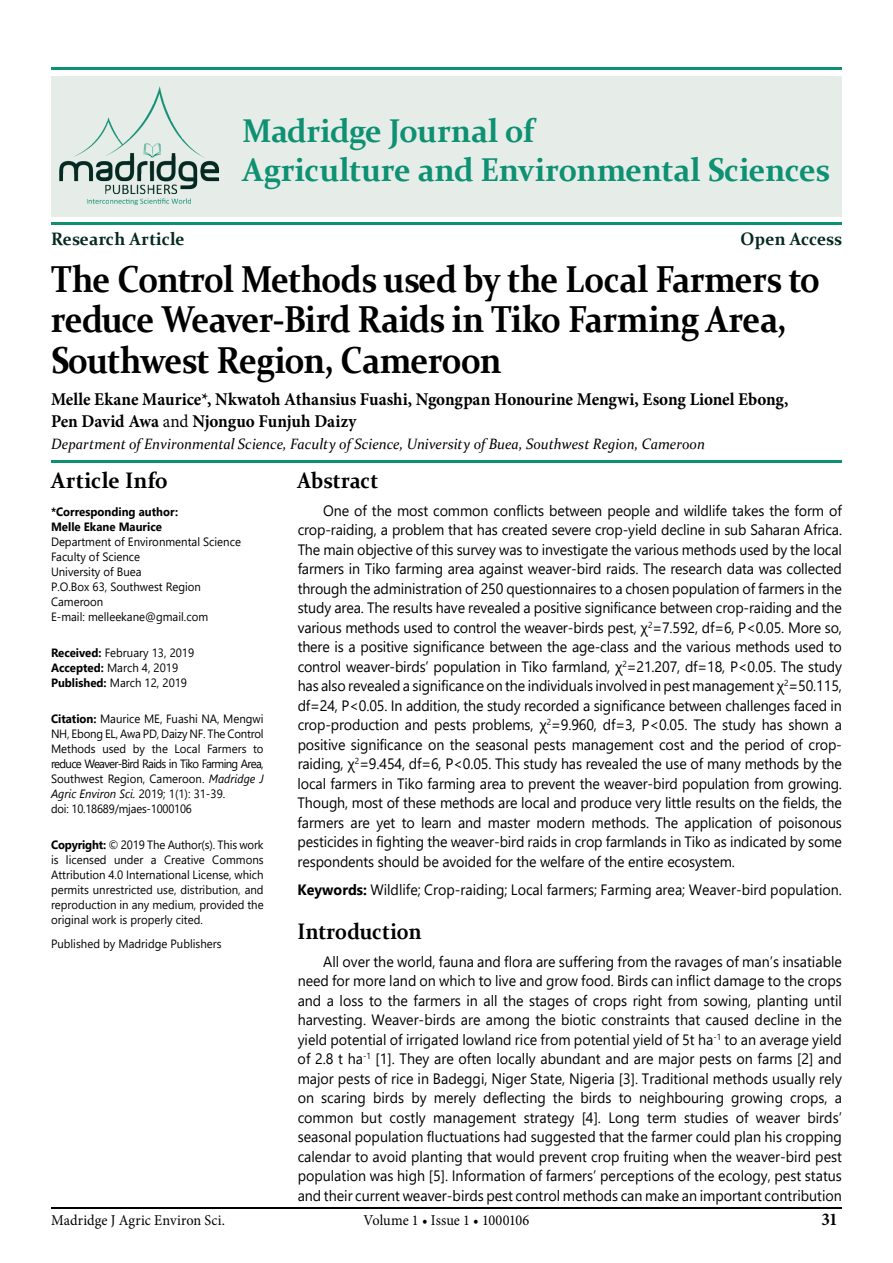
<style>
.page{position:relative;width:893px;height:1263px;background:#fff}
.page>*{position:absolute;margin:0;border:0;box-sizing:border-box;transform-origin:0 0}
.t1{font:700 37.5px/40.5px "Constantia";letter-spacing:-.025em;color:#000;scale:.9 1}
.t2{font:700 33px/39px "Constantia";letter-spacing:-.005em;color:#0e9172;scale:.95 1}
.t3{font:700 22.5px "Constantia";letter-spacing:.005em;color:#000;scale:.9 1}
.t4{font:700 22.5px "Constantia";letter-spacing:.005em;color:#000;scale:.95 1}
.t5{font:700 18px/21.6px "Minion Pro";letter-spacing:-.005em;color:#000;scale:.95 1}
.t6{font:700 18px "Constantia";color:#032920;scale:.95 1}
.t7{font:15px/19.5px "Segoe UI";color:#000;text-align:justify;scale:.95 1}
.t8{font:italic 15px "Constantia";color:#000;scale:.95 1}
.t9{font:15px "Minion Pro";letter-spacing:.005em;color:#000;scale:.95 1}
.t10{font:12px/15px "Segoe UI";color:#000;scale:.95 1}
.t11{font:700 12px/15px "Segoe UI";color:#000;scale:.95 1}
.s1{font-weight:400}
.s2{font-weight:700}
.s3{font-style:italic}
</style>
<div class="page">
<hr style="left:51px;top:1208px;width:791px;height:1px;background:#000">
<div style="left:51px;top:76px;width:791px;height:140px;background:#e6ede9"></div>
<hr style="left:51px;top:223px;width:791px;height:2px;background:#0e9172">
<hr style="left:51px;top:460px;width:791px;height:2px;background:#0e9172">
<hr style="left:51px;top:68px;width:791px;height:2px;background:#0e9172">
<img style="left:59px;top:86px;width:160px;height:120px">
<h2 class="t2" style="left:242px;top:109px;width:620px">Madridge Journal of<br>Agriculture and Environmental Sciences</h2>
<p class="t6" style="left:51px;top:226px;width:142px">Research Article</p>
<p class="t6" style="left:741px;top:226px;width:108px">Open Access</p>
<h1 class="t1" style="left:51px;top:257px;width:856px">The Control Methods used by the Local Farmers to reduce Weaver-Bird Raids in Tiko Farming Area,<br>Southwest Region, Cameroon</h1>
<p class="t5" style="left:51px;top:388px;width:778px">Melle Ekane Maurice*, Nkwatoh Athansius Fuashi, Ngongpan Honourine Mengwi, Esong Lionel Ebong,<br>Pen David Awa <span class="s1">and</span> Njonguo Funjuh Daizy</p>
<p class="t8" style="left:51px;top:433px;width:690px">Department of Environmental Science, Faculty of Science, University of Buea, Southwest Region, Cameroon</p>
<h3 class="t4" style="left:51px;top:465px;width:125px">Article Info</h3>
<p class="t11" style="left:51px;top:503px;width:135px">*Corresponding author:<br>Melle Ekane Maurice</p>
<p class="t10" style="left:51px;top:533px;width:201px">Department of Environmental Science<br>Faculty of Science<br>University of Buea<br>P.O.Box 63, Southwest Region<br>Cameroon<br>E-mail: melleekane@gmail.com</p>
<p class="t10" style="left:51px;top:644px;width:152px"><span class="s2">Received:</span> February 13, 2019<br><span class="s2">Accepted:</span> March 4, 2019<br><span class="s2">Published:</span> March 12, 2019</p>
<p class="t10" style="left:51px;top:710px;width:225px"><span class="s2">Citation:</span> Maurice ME, Fuashi NA, Mengwi NH, Ebong EL, Awa PD, Daizy NF. The Control Methods used by the Local Farmers to reduce Weaver-Bird Raids in Tiko Farming Area, Southwest Region, Cameroon. <span class="s3">Madridge J Agric Environ Sci.</span> 2019; 1(1): 31-39.<br>doi: 10.18689/mjaes-1000106</p>
<p class="t10" style="left:51px;top:837px;width:225px;text-align:justify"><span class="s2">Copyright:</span> © 2019 The Author(s). This work is licensed under a Creative Commons Attribution 4.0 International License, which permits unrestricted use, distribution, and reproduction in any medium, provided the original work is properly cited.</p>
<p class="t10" style="left:51px;top:935px;width:181px">Published by Madridge Publishers</p>
<h3 class="t3" style="left:298px;top:465px;width:91px">Abstract</h3>
<p class="t7" style="left:298px;top:499px;width:575px;text-indent:26px">One of the most common conflicts between people and wildlife takes the form of crop-raiding, a problem that has created severe crop-yield decline in sub Saharan Africa.<br>The main objective of this survey was to investigate the various methods used by the local farmers in Tiko farming area against weaver-bird raids. The research data was collected through the administration of 250 questionnaires to a chosen population of farmers in the study area. The results have revealed a positive significance between crop-raiding and the various methods used to control the weaver-birds pest, χ<sup>2</sup>=7.592, df=6, P&lt;0.05. More so, there is a positive significance between the age-class and the various methods used to control weaver-birds’ population in Tiko farmland, χ<sup>2</sup>=21.207, df=18, P&lt;0.05. The study has also revealed a significance on the individuals involved in pest management χ<sup>2</sup>=50.115, df=24, P&lt;0.05. In addition, the study recorded a significance between challenges faced in crop-production and pests problems, χ<sup>2</sup>=9.960, df=3, P&lt;0.05. The study has shown a positive significance on the seasonal pests management cost and the period of crop&shy;raiding, χ<sup>2</sup>=9.454, df=6, P&lt;0.05. This study has revealed the use of many methods by the local farmers in Tiko farming area to prevent the weaver-bird population from growing.<br>Though, most of these methods are local and produce very little results on the fields, the farmers are yet to learn and master modern methods. The application of poisonous pesticides in fighting the weaver-bird raids in crop farmlands in Tiko as indicated by some respondents should be avoided for the welfare of the entire ecosystem.</p>
<p class="t7" style="left:298px;top:878px;width:574px"><span class="s2">Keywords:</span> Wildlife; Crop-raiding; Local farmers; Farming area; Weaver-bird population.</p>
<h3 class="t3" style="left:298px;top:916px;width:139px">Introduction</h3>
<p class="t7" style="left:298px;top:950px;width:574px;text-indent:26px">All over the world, fauna and flora are suffering from the ravages of man’s insatiable need for more land on which to live and grow food. Birds can inflict damage to the crops and a loss to the farmers in all the stages of crops right from sowing, planting until harvesting. Weaver-birds are among the biotic constraints that caused decline in the yield potential of irrigated lowland rice from potential yield of 5t ha<sup>-1</sup> to an average yield of 2.8 t ha<sup>-1</sup> [1]. They are often locally abundant and are major pests on farms [2] and major pests of rice in Badeggi, Niger State, Nigeria [3]. Traditional methods usually rely on scaring birds by merely deflecting the birds to neighbouring growing crops, a common but costly management strategy [4]. Long term studies of weaver birds’ seasonal population fluctuations had suggested that the farmer could plan his cropping calendar to avoid planting that would prevent crop fruiting when the weaver-bird pest population was high [5]. Information of farmers’ perceptions of the ecology, pest status and their current weaver-birds pest control methods can make an important contribution</p>
<p class="t9" style="left:51px;top:1210px;width:185px">Madridge J Agric Environ Sci.</p>
<p class="t9" style="left:364px;top:1210px;width:176px">Volume 1 • Issue 1 • 1000106</p>
<p class="t5" style="left:821px;top:1208px;width:19px">31</p>
</div>
